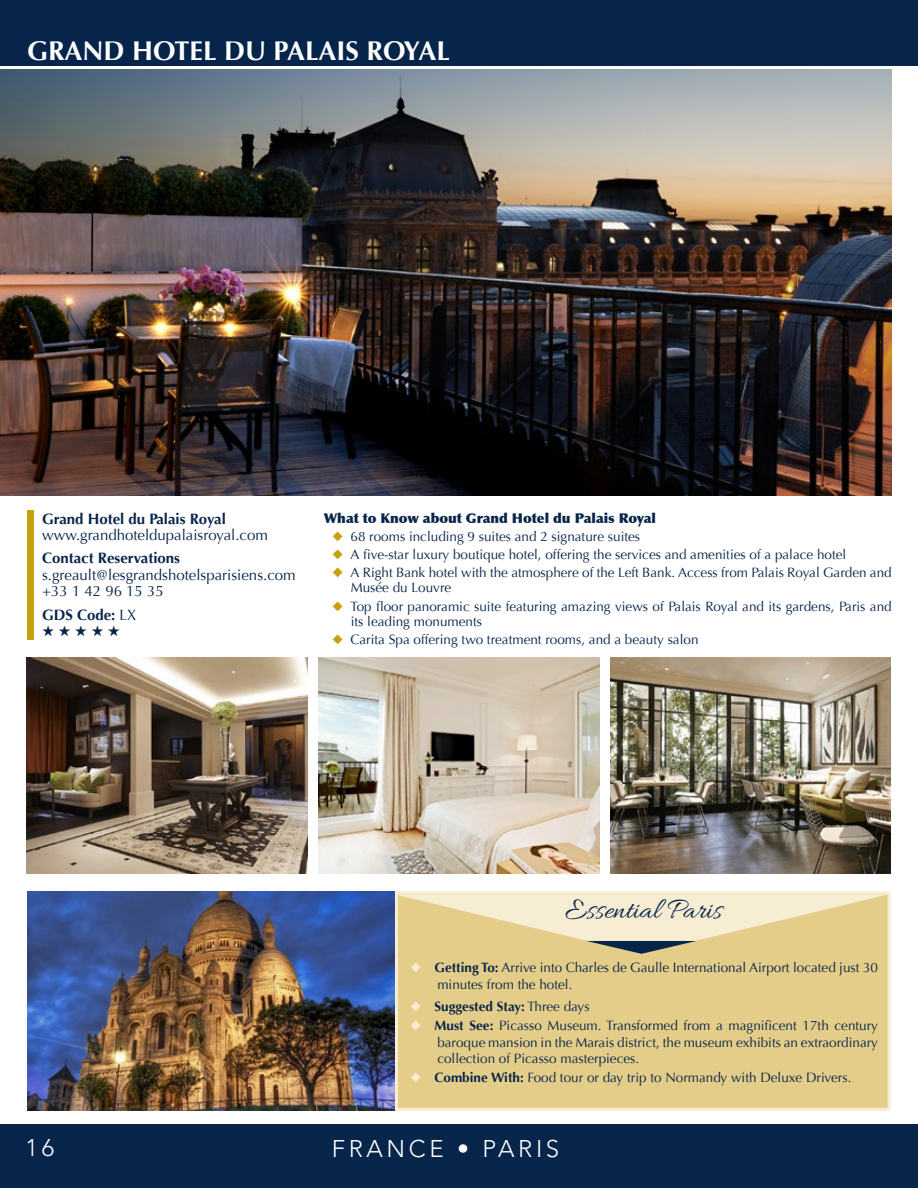
<style>
.page{position:relative;width:918px;height:1188px;background:#fff}
.page>*{position:absolute;margin:0;border:0;box-sizing:border-box;transform-origin:0 0}
.t1{font:30px "Allura";color:#07254b}
.t2{font:700 27px "Optima";color:#fff}
.t3{font:300 24px "Avenir";letter-spacing:.15em;color:#fff}
.t4{font:15px/16.5px "Optima";color:#07254b}
.t5{font:700 15px "Optima";color:#07254b}
.t6{font:15px "Zapf Dingbats ITC";color:#07254b}
.t7{font:13.5px/16.5px "Optima";color:#07254b}
.t8{font:900 13.5px "Optima";color:#07254b}
.t9{font:700 13.5px "Optima";color:#07254b}
.s1{font-weight:400}
.s2{color:#c5a20c}
.s3{color:#f7edd2}
.s4{font-weight:700}
</style>
<div class="page">
<div style="left:0;top:0;width:918px;height:67px;background:#07254b"></div>
<div style="left:0;top:1124px;width:918px;height:64px;background:#07254b"></div>
<img style="left:0;top:69px;width:892px;height:426px">
<img style="left:27px;top:891px;width:368px;height:220px">
<img style="left:318px;top:657px;width:281px;height:216px">
<img style="left:610px;top:657px;width:281px;height:216px">
<div style="left:27px;top:510px;width:7px;height:129px;background:#c5a20c"></div>
<img style="left:26px;top:657px;width:281px;height:216px">
<div style="left:395px;top:891px;width:496px;height:220px;background:#e4cd89;border:3px solid #f7edd2"></div>
<svg style="left:395px;top:894px;width:493px;height:60px"></svg>
<hr style="left:0;top:66px;width:918px;height:3px;background:#fff">
<h2 class="t2" style="left:27px;top:36px;width:425px">GRAND HOTEL DU PALAIS ROYAL</h2>
<p class="t5" style="left:42px;top:510px;width:185px">Grand Hotel du Palais Royal</p>
<p class="t4" style="left:42px;top:527px;width:227px">www.grandhoteldupalaisroyal.com</p>
<p class="t5" style="left:42px;top:549px;width:140px">Contact Reservations</p>
<p class="t4" style="left:42px;top:567px;width:255px">s.greault@lesgrandshotelsparisiens.com +33 1 42 96 15 35</p>
<p class="t5" style="left:42px;top:606px;width:96px">GDS Code: <span class="s1">LX</span></p>
<p class="t6" style="left:42px;top:624px;width:79px">★ ★ ★ ★ ★</p>
<p class="t8" style="left:324px;top:510px;width:334px">What to Know about Grand Hotel du Palais Royal</p>
<p class="t7" style="left:332px;top:528px;width:309px"><span class="s2">◆</span> 68 rooms including 9 suites and 2 signature suites</p>
<p class="t7" style="left:332px;top:547px;width:515px"><span class="s2">◆</span> A five-star luxury boutique hotel, offering the services and amenities of a palace hotel</p>
<p class="t7" style="left:351px;top:566px;width:542px;line-height:15px;text-indent:-18px"><span class="s2">◆</span> A Right Bank hotel with the atmosphere of the Left Bank. Access from Palais Royal Garden and<br>Musée du Louvre</p>
<p class="t7" style="left:351px;top:599px;width:542px;line-height:15px;text-indent:-18px"><span class="s2">◆</span> Top floor panoramic suite featuring amazing views of Palais Royal and its gardens, Paris and its leading monuments</p>
<p class="t7" style="left:332px;top:631px;width:368px"><span class="s2">◆</span> Carita Spa offering two treatment rooms, and a beauty salon</p>
<h1 class="t1" style="left:565px;top:893px;width:158px">Essential Paris</h1>
<p class="t7" style="left:437px;top:959px;width:442px;text-indent:-27px"><span class="s3">◆</span> <span class="s4">Getting To:</span> Arrive into Charles de Gaulle International Airport located just 30 minutes from the hotel.</p>
<p class="t9" style="left:410px;top:999px;width:181px"><span class="s3">◆</span> Suggested Stay: <span class="s1">Three days</span></p>
<p class="t7" style="left:437px;top:1018px;width:442px;text-align:justify;text-indent:-27px"><span class="s3">◆</span> <span class="s4">Must See:</span> Picasso Museum. Transformed from a magnificent 17th century baroque mansion in the Marais district, the museum exhibits an extraordinary collection of Picasso masterpieces.</p>
<p class="t7" style="left:410px;top:1069px;width:443px"><span class="s3">◆</span> <span class="s4">Combine With:</span> Food tour or day trip to Normandy with Deluxe Drivers.</p>
<h3 class="t3" style="left:26px;top:1134px;width:30px">16</h3>
<h3 class="t3" style="left:332px;top:1134px;width:229px">FRANCE • PARIS</h3>
</div>
